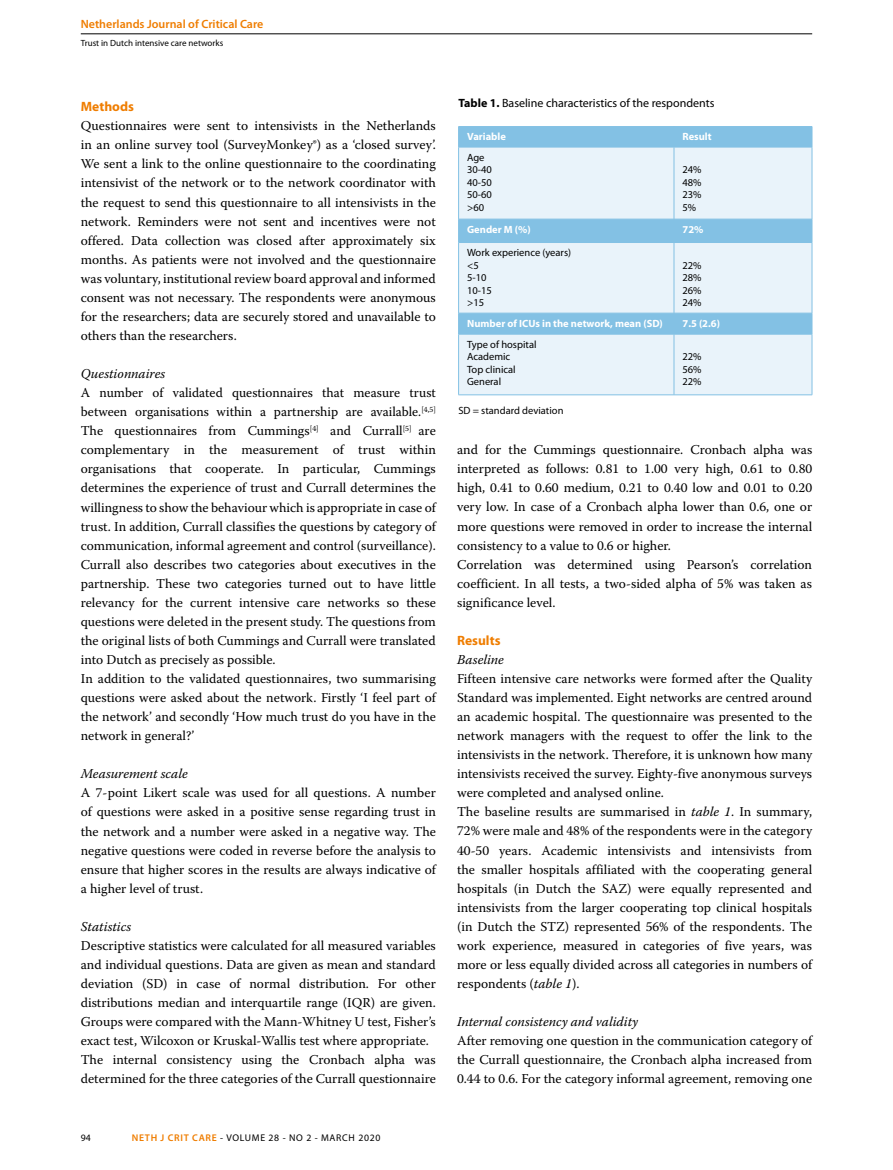
<style>
.page{position:relative;width:893px;height:1170px;background:#fff}
.page>*{position:absolute;margin:0;border:0;box-sizing:border-box;transform-origin:0 0}
.t1{font:13.5px/19px "Warnock Pro";color:#000}
.t2{font:italic 13.5px "Warnock Pro";color:#000}
.t3{font:700 13.5px "Myriad Pro";color:#ef7d00}
.t4{font:12px "Myriad Pro";color:#000}
.t5{font:600 12px "Myriad Pro";color:#ef7d00}
.t6{font:10.5px/12.6px "Myriad Pro";color:#000}
.t7{font:700 10.5px "Myriad Pro";color:#fff}
.t8{font:9.75px "Myriad Pro";letter-spacing:.07em;color:#000}
.t9{font:9px "Myriad Pro";color:#000}
.s1{font-weight:600;color:#ef7d00}
.s2{font-weight:700}
.s3{font-style:italic}
</style>
<div class="page">
<div style="left:459px;top:127px;width:353px;height:20px;background:#83c1e4"></div>
<svg style="left:459px;top:148px;width:353px;height:246px;background:#d6eaf6"></svg>
<hr style="left:458px;top:126px;width:216px;height:1px;background:#83c1e4">
<svg style="left:458px;top:127px;width:1px;height:20px"></svg>
<hr style="left:674px;top:126px;width:138px;height:1px;background:#83c1e4">
<svg style="left:674px;top:127px;width:1px;height:20px"></svg>
<svg style="left:812px;top:127px;width:1px;height:20px"></svg>
<hr style="left:458px;top:147px;width:216px;height:1px;background:#83c1e4">
<hr style="left:458px;top:147px;width:1px;height:72px;background:#83c1e4">
<hr style="left:674px;top:147px;width:138px;height:1px;background:#83c1e4">
<hr style="left:674px;top:147px;width:1px;height:72px;background:#83c1e4">
<hr style="left:812px;top:147px;width:1px;height:72px;background:#83c1e4">
<hr style="left:458px;top:219px;width:216px;height:1px;background:#83c1e4">
<svg style="left:458px;top:219px;width:1px;height:23px"></svg>
<hr style="left:674px;top:219px;width:138px;height:1px;background:#83c1e4">
<svg style="left:674px;top:220px;width:1px;height:22px"></svg>
<svg style="left:812px;top:219px;width:1px;height:23px"></svg>
<hr style="left:458px;top:242px;width:216px;height:1px;background:#83c1e4">
<hr style="left:458px;top:243px;width:1px;height:70px;background:#83c1e4">
<hr style="left:674px;top:242px;width:138px;height:1px;background:#83c1e4">
<hr style="left:674px;top:243px;width:1px;height:70px;background:#83c1e4">
<hr style="left:812px;top:243px;width:1px;height:70px;background:#83c1e4">
<hr style="left:458px;top:313px;width:216px;height:1px;background:#83c1e4">
<svg style="left:458px;top:313px;width:1px;height:21px"></svg>
<hr style="left:674px;top:313px;width:138px;height:1px;background:#83c1e4">
<svg style="left:674px;top:314px;width:1px;height:20px"></svg>
<svg style="left:812px;top:313px;width:1px;height:21px"></svg>
<hr style="left:458px;top:334px;width:216px;height:1px;background:#83c1e4">
<hr style="left:458px;top:334px;width:1px;height:60px;background:#83c1e4">
<hr style="left:674px;top:334px;width:138px;height:1px;background:#83c1e4">
<hr style="left:674px;top:334px;width:1px;height:60px;background:#83c1e4">
<hr style="left:812px;top:334px;width:1px;height:60px;background:#83c1e4">
<hr style="left:458px;top:394px;width:216px;height:1px;background:#83c1e4">
<hr style="left:674px;top:394px;width:138px;height:1px;background:#83c1e4">
<hr style="left:81px;top:34px;width:731px;height:1px;background:#000">
<p class="t5" style="left:81px;top:17px;width:184px">Netherlands Journal of Critical Care</p>
<p class="t9" style="left:81px;top:38px;width:144px">Trust in Dutch intensive care networks</p>
<p class="t3" style="left:81px;top:98px;width:55px">Methods</p>
<p class="t1" style="left:81px;top:116px;width:357px;text-align:justify">Questionnaires were sent to intensivists in the Netherlands in an online survey tool (SurveyMonkey®) as a ‘closed survey’.<br>We sent a link to the online questionnaire to the coordinating intensivist of the network or to the network coordinator with the request to send this questionnaire to all intensivists in the network. Reminders were not sent and incentives were not offered. Data collection was closed after approximately six months. As patients were not involved and the questionnaire was voluntary, institutional review board approval and informed consent was not necessary. The respondents were anonymous for the researchers; data are securely stored and unavailable to others than the researchers.</p>
<p class="t2" style="left:81px;top:365px;width:86px">Questionnaires</p>
<p class="t1" style="left:81px;top:383px;width:357px">A number of validated questionnaires that measure trust between organisations within a partnership are available.<sup>[4,5] </sup>The questionnaires from Cummings<sup>[4]</sup> and Currall<sup>[5]</sup> are complementary in the measurement of trust within organisations that cooperate. In particular, Cummings determines the experience of trust and Currall determines the willingness to show the behaviour which is appropriate in case of trust. In addition, Currall classifies the questions by category of communication, informal agreement and control (surveillance).<br>Currall also describes two categories about executives in the partnership. These two categories turned out to have little relevancy for the current intensive care networks so these questions were deleted in the present study. The questions from the original lists of both Cummings and Currall were translated into Dutch as precisely as possible.<br>In addition to the validated questionnaires, two summarising questions were asked about the network. Firstly ‘I feel part of the network’ and secondly ‘How much trust do you have in the network in general?’</p>
<p class="t2" style="left:81px;top:765px;width:109px">Measurement scale</p>
<p class="t1" style="left:81px;top:783px;width:357px;text-align:justify">A 7-point Likert scale was used for all questions. A number of questions were asked in a positive sense regarding trust in the network and a number were asked in a negative way. The negative questions were coded in reverse before the analysis to ensure that higher scores in the results are always indicative of a higher level of trust.</p>
<p class="t2" style="left:81px;top:918px;width:52px">Statistics</p>
<p class="t1" style="left:81px;top:935px;width:357px">Descriptive statistics were calculated for all measured variables and individual questions. Data are given as mean and standard deviation (SD) in case of normal distribution. For other distributions median and interquartile range (IQR) are given.<br>Groups were compared with the Mann-Whitney U test, Fisher’s exact test, Wilcoxon or Kruskal-Wallis test where appropriate.<br>The internal consistency using the Cronbach alpha was determined for the three categories of the Currall questionnaire</p>
<p class="t8" style="left:81px;top:1131px;width:12px">94</p>
<p class="t8" style="left:132px;top:1131px;width:250px"><span class="s1">NETH J CRIT CARE</span> - VOLUME 28 - NO 2 - MARCH 2020</p>
<p class="t4" style="left:458px;top:95px;width:258px"><span class="s2">Table 1.</span> Baseline characteristics of the respondents</p>
<p class="t7" style="left:467px;top:130px;width:40px">Variable</p>
<p class="t7" style="left:682px;top:130px;width:31px">Result</p>
<p class="t6" style="left:467px;top:150px;width:26px">Age<br>30-40<br>40-50<br>50-60 &gt;60</p>
<p class="t6" style="left:682px;top:163px;width:21px;text-align:justify">24% 48% 23% 5%</p>
<p class="t7" style="left:467px;top:222px;width:65px">Gender M (%)</p>
<p class="t7" style="left:682px;top:222px;width:22px">72%</p>
<p class="t6" style="left:467px;top:246px;width:106px">Work experience (years) &lt;5<br>5-10<br>10-15<br>&gt;15</p>
<p class="t6" style="left:682px;top:258px;width:21px;text-align:justify">22% 28% 26% 24%</p>
<p class="t7" style="left:467px;top:316px;width:197px">Number of ICUs in the network, mean (SD)</p>
<p class="t7" style="left:682px;top:316px;width:39px">7.5 (2.6)</p>
<p class="t6" style="left:467px;top:337px;width:71px">Type of hospital<br>Academic<br>Top clinical<br>General</p>
<p class="t6" style="left:682px;top:350px;width:21px;text-align:justify">22% 56% 22%</p>
<p class="t6" style="left:458px;top:404px;width:107px">SD = standard deviation</p>
<p class="t1" style="left:457px;top:440px;width:357px">and for the Cummings questionnaire. Cronbach alpha was interpreted as follows: 0.81 to 1.00 very high, 0.61 to 0.80 high, 0.41 to 0.60 medium, 0.21 to 0.40 low and 0.01 to 0.20 very low. In case of a Cronbach alpha lower than 0.6, one or more questions were removed in order to increase the internal consistency to a value to 0.6 or higher.<br>Correlation was determined using Pearson’s correlation coefficient. In all tests, a two-sided alpha of 5% was taken as significance level.</p>
<p class="t3" style="left:457px;top:631px;width:45px">Results</p>
<p class="t2" style="left:457px;top:651px;width:48px">Baseline</p>
<p class="t1" style="left:457px;top:668px;width:357px">Fifteen intensive care networks were formed after the Quality Standard was implemented. Eight networks are centred around an academic hospital. The questionnaire was presented to the network managers with the request to offer the link to the intensivists in the network. Therefore, it is unknown how many intensivists received the survey. Eighty-five anonymous surveys were completed and analysed online.<br>The baseline results are summarised in <span class="s3">table 1</span>. In summary, 72% were male and 48% of the respondents were in the category 40-50 years. Academic intensivists and intensivists from the smaller hospitals affiliated with the cooperating general hospitals (in Dutch the SAZ) were equally represented and intensivists from the larger cooperating top clinical hospitals (in Dutch the STZ) represented 56% of the respondents. The work experience, measured in categories of five years, was more or less equally divided across all categories in numbers of respondents (<span class="s3">table 1</span>).</p>
<p class="t2" style="left:457px;top:1013px;width:183px">Internal consistency and validity</p>
<p class="t1" style="left:457px;top:1030px;width:357px;text-align:justify">After removing one question in the communication category of the Currall questionnaire, the Cronbach alpha increased from 0.44 to 0.6. For the category informal agreement, removing one</p>
</div>
